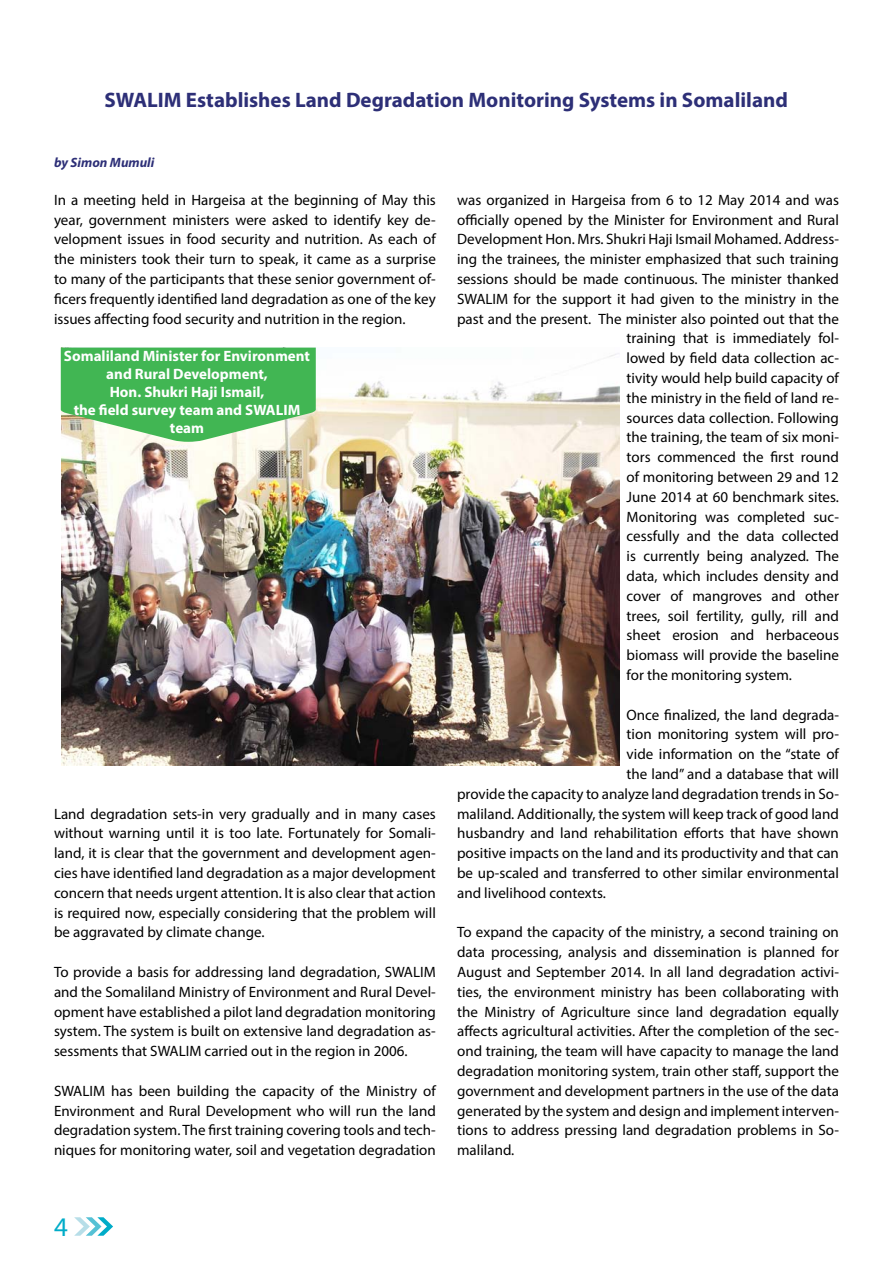
<style>
.page{position:relative;width:893px;height:1263px;background:#fff}
.page>*{position:absolute;margin:0;border:0;box-sizing:border-box;transform-origin:0 0}
.t1{font:27px "Myriad Pro";color:#00acc8}
.t2{font:700 21px "Myriad Pro";color:#2d2f77}
.t3{font:15px/19.8px "Myriad Pro";color:#000;text-align:justify}
.t4{font:700 15px/18px "Myriad Pro";color:#fff;text-align:center}
.t5{font:italic 700 13.5px "Myriad Pro";color:#2d2f77}
</style>
<div class="page">
<svg style="left:74px;top:1217px;width:39px;height:19px"></svg>
<img style="left:62px;top:347px;width:557px;height:418px">
<svg style="left:61px;top:348px;width:255px;height:94px;background:#5bbd67"></svg>
<h2 class="t2" style="left:105px;top:86px;width:685px">SWALIM Establishes Land Degradation Monitoring Systems in Somaliland</h2>
<p class="t5" style="left:54px;top:154px;width:102px">by Simon Mumuli</p>
<p class="t3" style="left:54px;top:190px;width:383px">In a meeting held in Hargeisa at the beginning of May this year, government ministers were asked to identify key de&shy;velopment issues in food security and nutrition. As each of the ministers took their turn to speak, it came as a surprise to many of the participants that these senior government of&shy;ficers frequently identified land degradation as one of the key issues affecting food security and nutrition in the region.</p>
<p class="t4" style="left:64px;top:346px;width:248px">Somaliland Minister for Environment and Rural Development,<br>Hon. Shukri Haji Ismail,<br>the field survey team and SWALIM team</p>
<p class="t3" style="left:54px;top:803px;width:383px">Land degradation sets-in very gradually and in many cases without warning until it is too late. Fortunately for Somali&shy;land, it is clear that the government and development agen&shy;cies have identified land degradation as a major development concern that needs urgent attention. It is also clear that action is required now, especially considering that the problem will be aggravated by climate change.</p>
<p class="t3" style="left:54px;top:962px;width:383px">To provide a basis for addressing land degradation, SWALIM and the Somaliland Ministry of Environment and Rural Devel&shy;opment have established a pilot land degradation monitoring system. The system is built on extensive land degradation as&shy;sessments that SWALIM carried out in the region in 2006.</p>
<p class="t3" style="left:54px;top:1081px;width:383px">SWALIM has been building the capacity of the Ministry of Environment and Rural Development who will run the land degradation system. The first training covering tools and tech&shy;niques for monitoring water, soil and vegetation degradation</p>
<p class="t3" style="left:457px;top:190px;width:383px">was organized in Hargeisa from 6 to 12 May 2014 and was</p>
<p class="t3" style="left:457px;top:209px;width:383px">officially opened by the Minister for Environment and Rural</p>
<p class="t3" style="left:457px;top:229px;width:383px">Development Hon. Mrs. Shukri Haji Ismail Mohamed. Address-</p>
<p class="t3" style="left:457px;top:249px;width:383px">ing the trainees, the minister emphasized that such training</p>
<p class="t3" style="left:457px;top:269px;width:383px">sessions should be made continuous. The minister thanked</p>
<p class="t3" style="left:457px;top:289px;width:383px">SWALIM for the support it had given to the ministry in the</p>
<p class="t3" style="left:457px;top:308px;width:383px">past and the present. The minister also pointed out that the</p>
<p class="t3" style="left:627px;top:328px;width:214px">training that is immediately fol-</p>
<p class="t3" style="left:627px;top:348px;width:214px">lowed by field data collection ac-</p>
<p class="t3" style="left:627px;top:368px;width:214px">tivity would help build capacity of</p>
<p class="t3" style="left:627px;top:388px;width:214px">the ministry in the field of land re-</p>
<p class="t3" style="left:627px;top:407px;width:214px">sources data collection. Following</p>
<p class="t3" style="left:627px;top:427px;width:214px">the training, the team of six moni-</p>
<p class="t3" style="left:627px;top:447px;width:214px">tors commenced the first round</p>
<p class="t3" style="left:627px;top:467px;width:214px">of monitoring between 29 and 12</p>
<p class="t3" style="left:627px;top:487px;width:214px">June 2014 at 60 benchmark sites.</p>
<p class="t3" style="left:627px;top:506px;width:214px">Monitoring was completed suc-</p>
<p class="t3" style="left:627px;top:526px;width:214px">cessfully and the data collected</p>
<p class="t3" style="left:627px;top:546px;width:214px">is currently being analyzed. The</p>
<p class="t3" style="left:627px;top:566px;width:214px">data, which includes density and</p>
<p class="t3" style="left:627px;top:586px;width:214px">cover of mangroves and other</p>
<p class="t3" style="left:627px;top:605px;width:214px">trees, soil fertility, gully, rill and</p>
<p class="t3" style="left:627px;top:625px;width:214px">sheet erosion and herbaceous</p>
<p class="t3" style="left:627px;top:645px;width:214px">biomass will provide the baseline</p>
<p class="t3" style="left:627px;top:665px;width:167px">for the monitoring system.</p>
<p class="t3" style="left:627px;top:704px;width:214px">Once finalized, the land degrada-</p>
<p class="t3" style="left:627px;top:724px;width:214px">tion monitoring system will pro-</p>
<p class="t3" style="left:627px;top:744px;width:214px">vide information on the “state of</p>
<p class="t3" style="left:627px;top:764px;width:214px">the land” and a database that will</p>
<p class="t3" style="left:457px;top:784px;width:383px">provide the capacity to analyze land degradation trends in So-</p>
<p class="t3" style="left:457px;top:803px;width:383px">maliland. Additionally, the system will keep track of good land</p>
<p class="t3" style="left:457px;top:823px;width:383px">husbandry and land rehabilitation efforts that have shown</p>
<p class="t3" style="left:457px;top:843px;width:383px">positive impacts on the land and its productivity and that can</p>
<p class="t3" style="left:457px;top:863px;width:383px">be up-scaled and transferred to other similar environmental</p>
<p class="t3" style="left:457px;top:883px;width:150px">and livelihood contexts.</p>
<p class="t3" style="left:457px;top:922px;width:383px">To expand the capacity of the ministry, a second training on data processing, analysis and dissemination is planned for August and September 2014. In all land degradation activi&shy;ties, the environment ministry has been collaborating with the Ministry of Agriculture since land degradation equally affects agricultural activities. After the completion of the sec&shy;ond training, the team will have capacity to manage the land degradation monitoring system, train other staff, support the government and development partners in the use of the data generated by the system and design and implement interven&shy;tions to address pressing land degradation problems in So&shy;maliland.</p>
<h1 class="t1" style="left:54px;top:1210px;width:15px">4</h1>
</div>
